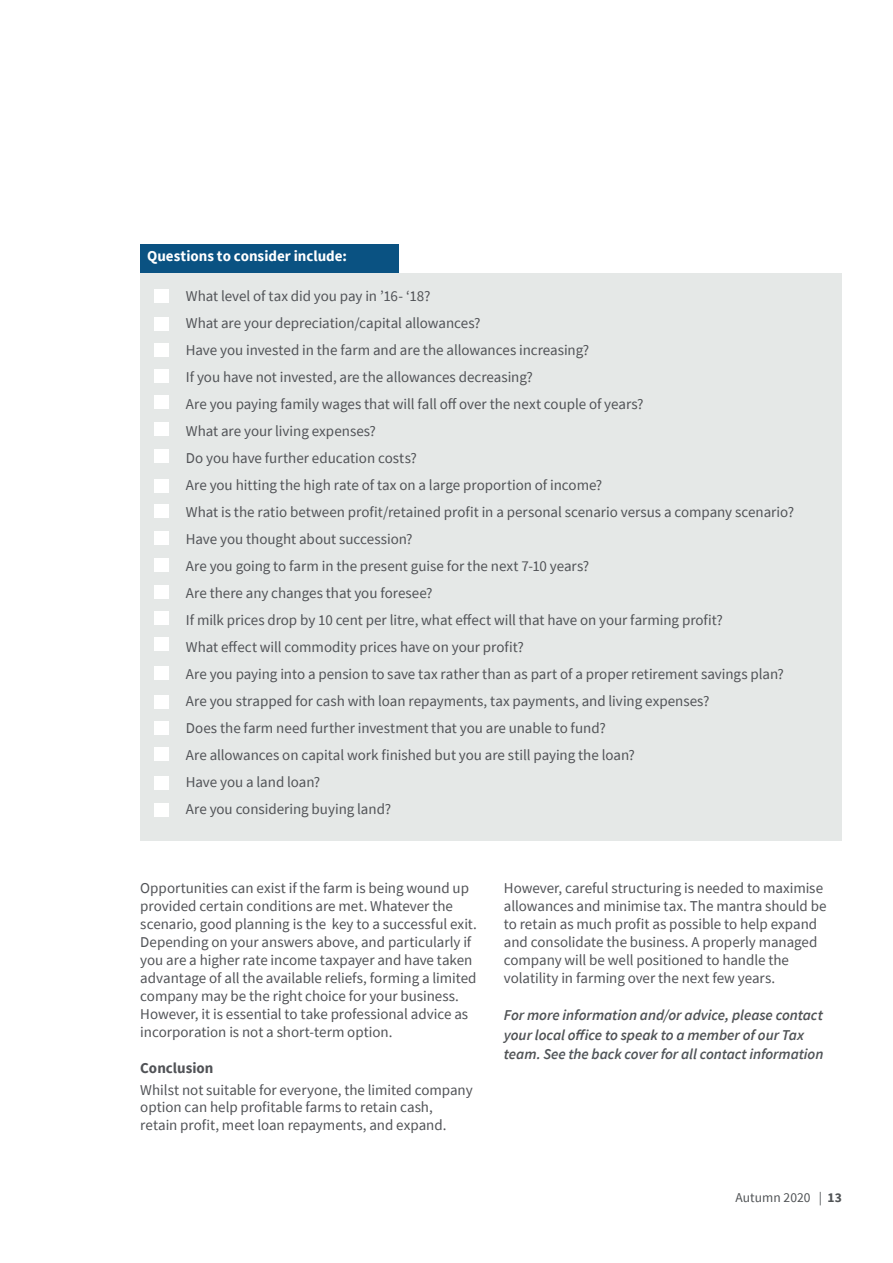
<style>
.page{position:relative;width:893px;height:1263px;background:#fff}
.page>*{position:absolute;margin:0;border:0;box-sizing:border-box;transform-origin:0 0}
.t1{font:15px/18px "Source Sans Pro";letter-spacing:-.005em;color:#515357}
.t2{font:italic 600 15px/19.5px "Source Sans Pro";letter-spacing:-.005em;color:#505355}
.t3{font:700 15px "Source Sans Pro";color:#fff}
.t4{font:700 15px "Source Sans Pro";color:#515357}
.t5{font:13.5px "Source Sans Pro";letter-spacing:.005em;color:#505355}
.s1{color:#515559}
.s2{font-weight:700}
</style>
<div class="page">
<div style="left:140px;top:273px;width:702px;height:568px;background:#e5e8e7"></div>
<div style="left:140px;top:244px;width:259px;height:29px;background:#0a5282"></div>
<div style="left:154px;top:290px;width:14px;height:13px;background:#fff"></div>
<div style="left:154px;top:317px;width:14px;height:13px;background:#fff"></div>
<div style="left:154px;top:344px;width:14px;height:13px;background:#fff"></div>
<div style="left:154px;top:370px;width:14px;height:13px;background:#fff"></div>
<div style="left:154px;top:395px;width:14px;height:13px;background:#fff"></div>
<div style="left:154px;top:422px;width:14px;height:13px;background:#fff"></div>
<div style="left:154px;top:450px;width:14px;height:13px;background:#fff"></div>
<div style="left:154px;top:479px;width:14px;height:13px;background:#fff"></div>
<div style="left:154px;top:504px;width:14px;height:13px;background:#fff"></div>
<div style="left:154px;top:531px;width:14px;height:13px;background:#fff"></div>
<div style="left:154px;top:558px;width:14px;height:13px;background:#fff"></div>
<div style="left:154px;top:585px;width:14px;height:13px;background:#fff"></div>
<div style="left:154px;top:612px;width:14px;height:13px;background:#fff"></div>
<div style="left:154px;top:638px;width:14px;height:13px;background:#fff"></div>
<div style="left:154px;top:667px;width:14px;height:13px;background:#fff"></div>
<div style="left:154px;top:696px;width:14px;height:13px;background:#fff"></div>
<div style="left:154px;top:721px;width:14px;height:14px;background:#fff"></div>
<div style="left:154px;top:747px;width:14px;height:13px;background:#fff"></div>
<div style="left:154px;top:776px;width:14px;height:13px;background:#fff"></div>
<div style="left:154px;top:803px;width:14px;height:13px;background:#fff"></div>
<p class="t3" style="left:147px;top:246px;width:201px">Questions to consider include:</p>
<p class="t1" style="left:186px;top:287px;width:246px">What level of tax did you pay in ’16- ‘18?</p>
<p class="t1" style="left:186px;top:314px;width:296px">What are your depreciation/capital allowances?</p>
<p class="t1" style="left:186px;top:341px;width:405px">Have you invested in the farm and are the allowances increasing?</p>
<p class="t1" style="left:186px;top:368px;width:348px">If you have not invested, are the allowances decreasing?</p>
<p class="t1" style="left:186px;top:395px;width:459px">Are you paying family wages that will fall off over the next couple of years?</p>
<p class="t1" style="left:186px;top:422px;width:192px">What are your living expenses?</p>
<p class="t1" style="left:186px;top:449px;width:232px">Do you have further education costs?</p>
<p class="t1" style="left:186px;top:476px;width:418px">Are you hitting the high rate of tax on a large proportion of income?</p>
<p class="t1" style="left:186px;top:503px;width:610px">What is the ratio between profit/retained profit in a personal scenario versus a company scenario?</p>
<p class="t1" style="left:186px;top:530px;width:228px">Have you thought about succession?</p>
<p class="t1" style="left:186px;top:557px;width:405px">Are you going to farm in the present guise for the next 7-10 years?</p>
<p class="t1" style="left:186px;top:584px;width:248px">Are there any changes that you foresee?</p>
<p class="t1" style="left:186px;top:611px;width:539px">If milk prices drop by 10 cent per litre, what effect will that have on your farming profit?</p>
<p class="t1" style="left:186px;top:638px;width:339px">What effect will commodity prices have on your profit?</p>
<p class="t1" style="left:186px;top:665px;width:599px">Are you paying into a pension to save tax rather than as part of a proper retirement savings plan?</p>
<p class="t1" style="left:186px;top:692px;width:525px">Are you strapped for cash with loan repayments, tax payments, and living expenses?</p>
<p class="t1" style="left:186px;top:719px;width:422px">Does the farm need further investment that you are unable to fund?</p>
<p class="t1" style="left:186px;top:746px;width:450px">Are allowances on capital work finished but you are still paying the loan?</p>
<p class="t1" style="left:186px;top:773px;width:136px">Have you a land loan?</p>
<p class="t1" style="left:186px;top:800px;width:207px">Are you considering buying land?</p>
<p class="t1" style="left:140px;top:879px;width:338px">Opportunities can exist if the farm is being wound up provided certain conditions are met. Whatever the scenario, good planning is the key to a successful exit.<br>Depending on your answers above, and particularly if you are a higher rate income taxpayer and have taken advantage of all the available reliefs, forming a limited company may be the right choice for your business.<br>However, it is essential to take professional advice as incorporation is not a short-term option.</p>
<p class="t4" style="left:140px;top:1058px;width:75px">Conclusion</p>
<p class="t1" style="left:140px;top:1082px;width:334px;line-height:16.5px">Whilst not suitable for everyone, the limited company option can help profitable farms to retain cash,</p>
<p class="t1" style="left:140px;top:1116px;width:308px">retain profit, meet loan repayments, and expand.</p>
<p class="t1" style="left:504px;top:879px;width:324px">However, careful structuring is needed to maximise allowances and minimise tax. The mantra should be to retain as much profit as possible to help expand and consolidate the business. A properly managed company will be well positioned to handle the volatility in farming over the next few years.</p>
<p class="t2" style="left:504px;top:1005px;width:321px">For more information and/or advice, please contact your local office to speak to a member of our Tax team. <span class="s1">See the back cover for all contact information</span></p>
<p class="t5" style="left:735px;top:1188px;width:108px">Autumn 2020 | <span class="s2">13</span></p>
</div>
